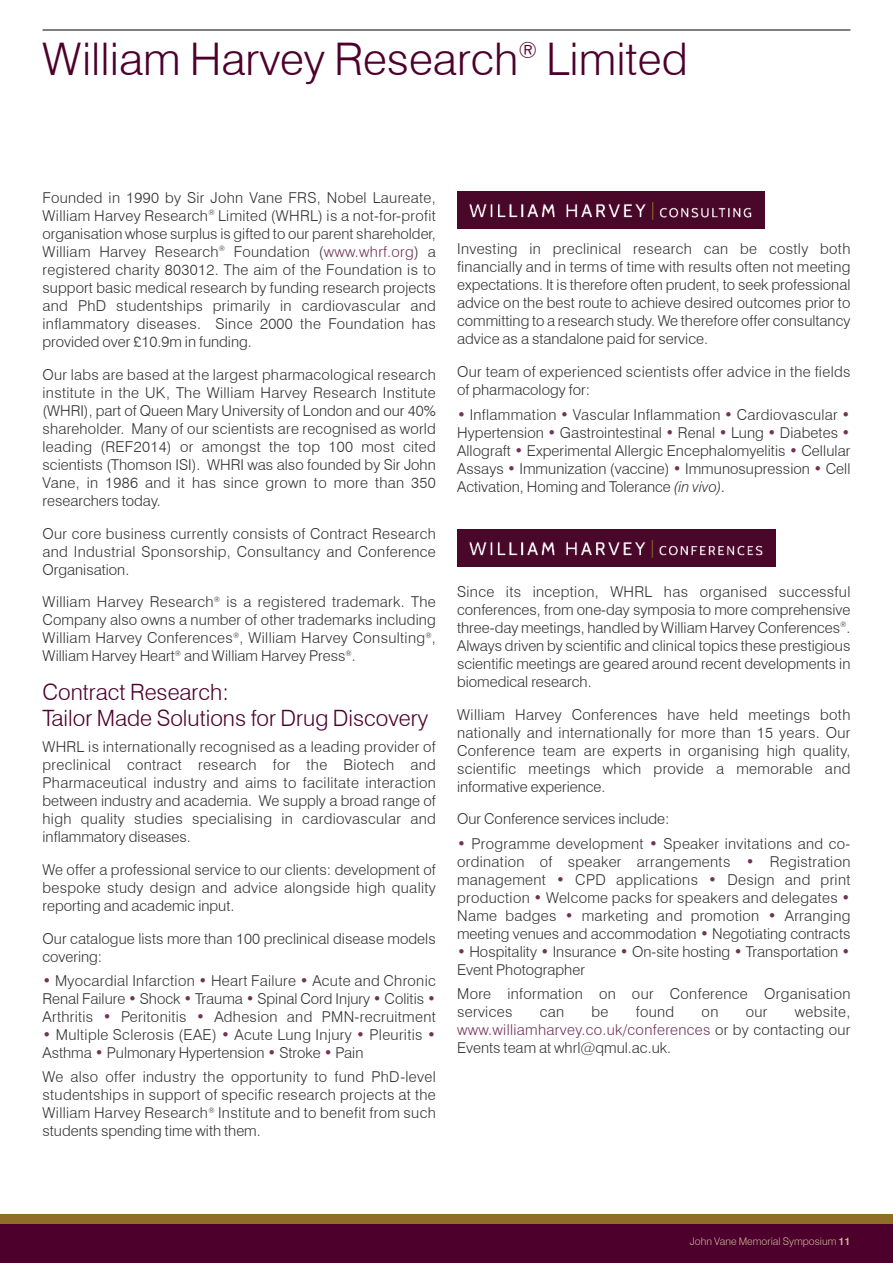
<style>
.page{position:relative;width:893px;height:1263px;background:#fff}
.page>*{position:absolute;margin:0;border:0;box-sizing:border-box;transform-origin:0 0}
.t1{font:300 45px "Swiss 721 BT";color:#4e002d}
.t2{font:300 22.5px/25.5px "Swiss 721 BT";color:#4e002d}
.t3{font:300 15px/18px "Swiss 721 BT";color:#333;text-align:justify}
.t4{font:300 15px/18px "Swiss 721 BT";letter-spacing:.02em;color:#333}
.t5{font:300 10.5px "Swiss 721 BT";color:#c7b793}
.s1{color:#723357}
.s2{font-style:italic}
.s3{font-weight:700}
</style>
<div class="page">
<div style="left:0;top:1222px;width:893px;height:41px;background:#4e002d"></div>
<hr style="left:43px;top:30px;width:807px;height:1px;background:#000">
<div style="left:0;top:1214px;width:893px;height:10px;background:#8f6f28"></div>
<img style="left:457px;top:529px;width:319px;height:37px">
<img style="left:457px;top:191px;width:307px;height:37px">
<h1 class="t1" style="left:43px;top:32px;width:647px">William Harvey Research<sup>®</sup> Limited</h1>
<p class="t3" style="left:43px;top:188px;width:395px">Founded in 1990 by Sir John Vane FRS, Nobel Laureate, William Harvey Research<sup>®</sup> Limited (WHRL) is a not-for-profit organisation whose surplus is gifted to our parent shareholder, William Harvey Research<sup>®</sup> Foundation (<span class="s1">www.whrf.org</span>) a registered charity 803012. The aim of the Foundation is to support basic medical research by funding research projects and PhD studentships primarily in cardiovascular and inflammatory diseases. Since 2000 the Foundation has provided over £10.9m in funding.</p>
<p class="t3" style="left:43px;top:365px;width:395px">Our labs are based at the largest pharmacological research institute in the UK, The William Harvey Research Institute (WHRI), part of Queen Mary University of London and our 40% shareholder. Many of our scientists are recognised as world leading (REF2014) or amongst the top 100 most cited scientists (Thomson ISI). WHRI was also founded by Sir John Vane, in 1986 and it has since grown to more than 350 researchers today.</p>
<p class="t3" style="left:43px;top:524px;width:395px">Our core business currently consists of Contract Research and Industrial Sponsorship, Consultancy and Conference Organisation.</p>
<p class="t3" style="left:43px;top:593px;width:395px">William Harvey Research<sup>®</sup> is a registered trademark. The Company also owns a number of other trademarks including William Harvey Conferences<sup>®</sup>, William Harvey Consulting<sup>®</sup>, William Harvey Heart<sup>®</sup> and William Harvey Press<sup>®</sup>.</p>
<h2 class="t2" style="left:43px;top:679px;width:387px">Contract Research:<br>Tailor Made Solutions for Drug Discovery</h2>
<p class="t3" style="left:43px;top:737px;width:395px">WHRL is internationally recognised as a leading provider of preclinical contract research for the Biotech and Pharmaceutical industry and aims to facilitate interaction between industry and academia. We supply a broad range of high quality studies specialising in cardiovascular and inflammatory diseases.</p>
<p class="t3" style="left:43px;top:860px;width:395px">We offer a professional service to our clients: development of bespoke study design and advice alongside high quality reporting and academic input.</p>
<p class="t3" style="left:43px;top:929px;width:395px">Our catalogue lists more than 100 preclinical disease models covering:</p>
<p class="t3" style="left:43px;top:971px;width:395px"><span class="s1">•</span> Myocardial Infarction <span class="s1">•</span> Heart Failure <span class="s1">•</span> Acute and Chronic Renal Failure <span class="s1">•</span> Shock <span class="s1">•</span> Trauma <span class="s1">•</span> Spinal Cord Injury <span class="s1">•</span> Colitis <span class="s1">• </span>Arthritis <span class="s1">•</span> Peritonitis <span class="s1">•</span> Adhesion and PMN-recruitment</p>
<p class="t4" style="left:43px;top:1025px;width:395px"><span class="s1">•</span> Multiple Sclerosis (EAE) <span class="s1">•</span> Acute Lung Injury <span class="s1">•</span> Pleuritis <span class="s1">•<br></span>Asthma <span class="s1">•</span> Pulmonary Hypertension <span class="s1">•</span> Stroke <span class="s1">•</span> Pain</p>
<p class="t3" style="left:43px;top:1068px;width:395px">We also offer industry the opportunity to fund PhD-level studentships in support of specific research projects at the William Harvey Research<sup>®</sup> Institute and to benefit from such students spending time with them.</p>
<p class="t3" style="left:457px;top:240px;width:395px">Investing in preclinical research can be costly both financially and in terms of time with results often not meeting expectations. It is therefore often prudent, to seek professional advice on the best route to achieve desired outcomes prior to committing to a research study. We therefore offer consultancy advice as a standalone paid for service.</p>
<p class="t4" style="left:457px;top:363px;width:395px">Our team of experienced scientists offer advice in the fields of pharmacology for:</p>
<p class="t3" style="left:457px;top:405px;width:395px"><span class="s1">•</span> Inflammation <span class="s1">•</span> Vascular Inflammation <span class="s1">•</span> Cardiovascular <span class="s1">• </span>Hypertension <span class="s1">•</span> Gastrointestinal <span class="s1">•</span> Renal <span class="s1">•</span> Lung <span class="s1">•</span> Diabetes <span class="s1">• </span>Allograft <span class="s1">•</span> Experimental Allergic Encephalomyelitis <span class="s1">•</span> Cellular Assays <span class="s1">•</span> Immunization (vaccine) <span class="s1">•</span> Immunosupression <span class="s1">•</span> Cell Activation, Homing and Tolerance <span class="s2">(in vivo).</span></p>
<p class="t3" style="left:457px;top:582px;width:395px">Since its inception, WHRL has organised successful conferences, from one-day symposia to more comprehensive three-day meetings, handled by William Harvey Conferences<sup>®</sup>.<br>Always driven by scientific and clinical topics these prestigious scientific meetings are geared around recent developments in biomedical research.</p>
<p class="t3" style="left:457px;top:705px;width:395px">William Harvey Conferences have held meetings both nationally and internationally for more than 15 years. Our Conference team are experts in organising high quality, scientific meetings which provide a memorable and informative experience.</p>
<p class="t3" style="left:457px;top:810px;width:214px">Our Conference services include:</p>
<p class="t3" style="left:457px;top:834px;width:395px"><span class="s1">•</span> Programme development <span class="s1">•</span> Speaker invitations and co&shy;ordination of speaker arrangements <span class="s1">•</span> Registration management <span class="s1">•</span> CPD applications <span class="s1">•</span> Design and print production <span class="s1">•</span> Welcome packs for speakers and delegates <span class="s1">• </span>Name badges <span class="s1">•</span> marketing and promotion <span class="s1">•</span> Arranging meeting venues and accommodation <span class="s1">•</span> Negotiating contracts</p>
<p class="t3" style="left:457px;top:942px;width:395px"><span class="s1">•</span> Hospitality <span class="s1">•</span> Insurance <span class="s1">•</span> On-site hosting <span class="s1">•</span> Transportation <span class="s1">•<br></span>Event Photographer</p>
<p class="t4" style="left:457px;top:985px;width:395px">More information on our Conference Organisation services</p>
<p class="t3" style="left:540px;top:1003px;width:26px">can</p>
<p class="t3" style="left:591px;top:1003px;width:18px">be</p>
<p class="t3" style="left:636px;top:1003px;width:40px">found</p>
<p class="t3" style="left:702px;top:1003px;width:18px">on</p>
<p class="t3" style="left:746px;top:1003px;width:23px">our</p>
<p class="t3" style="left:457px;top:1003px;width:395px;text-indent:338px">website, <span class="s1">www.williamharvey.co.uk/conferences</span> or by contacting our Events team at whrl@qmul.ac.uk.</p>
<p class="t5" style="left:690px;top:1235px;width:162px">John Vane Memorial Symposium <span class="s3">11</span></p>
</div>
